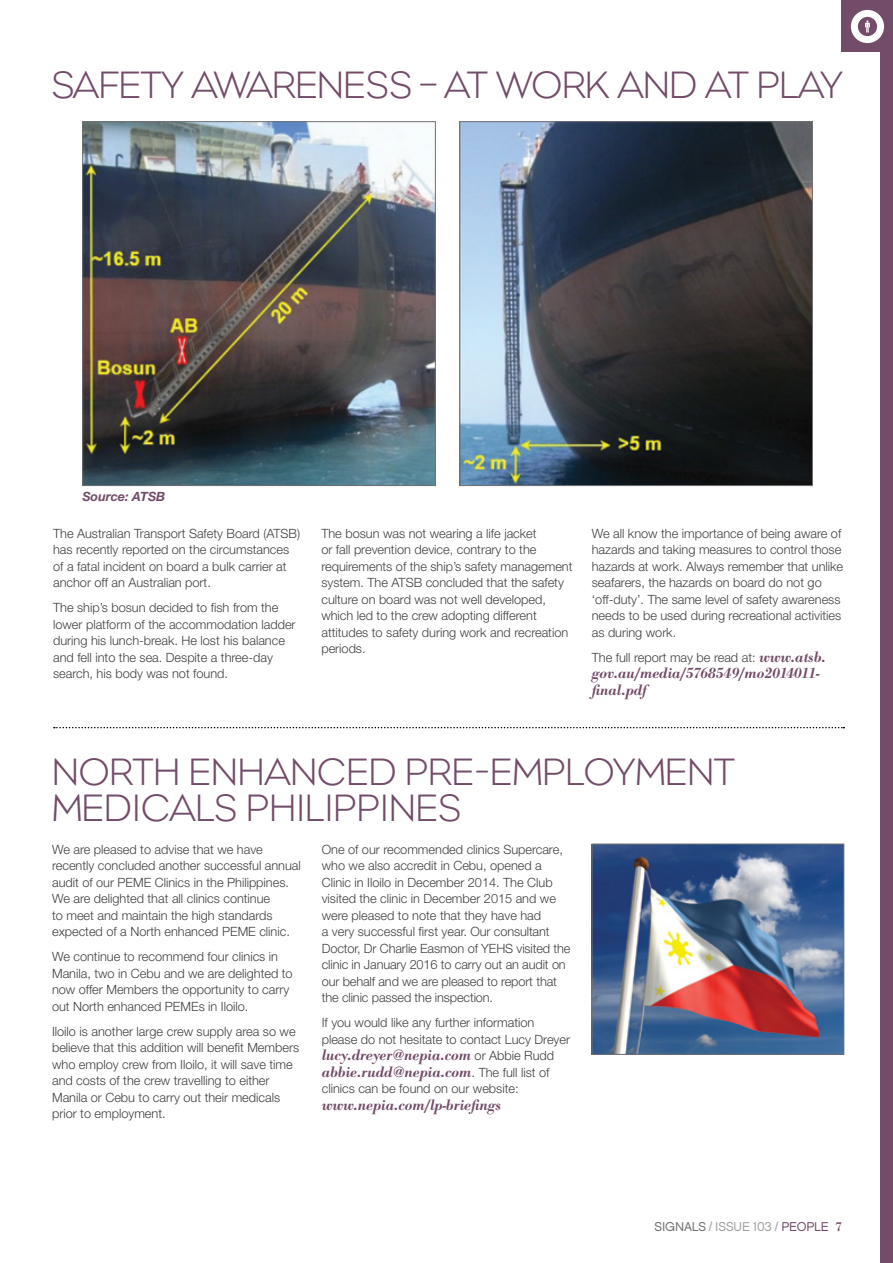
<style>
.page{position:relative;width:893px;height:1263px;background:#fff}
.page>*{position:absolute;margin:0;border:0;box-sizing:border-box;transform-origin:0 0}
.t1{font:300 39px/36px "Eagle";color:#724c68}
.t2{font:italic 600 15.75px/16.5px "Bodoni Antiqua T";color:#724c68}
.t3{font:300 12.75px/16.5px "Helvetica Neue";color:#414042}
.t4{font:12.75px "Chalet London Nineteen Sixty";letter-spacing:-.015em;color:#a1a1a4}
.t5{font:italic 700 12.75px "Helvetica Neue";color:#724c68}
.s1{font-family:"Bodoni Antiqua T";font-weight:600;font-style:italic;font-size:15.75px;color:#724c68}
.s2{font-family:"Helvetica Neue";font-weight:300;font-style:normal;font-size:12.75px;color:#414042}
.s3{color:#717073}
.s4{color:#724c68}
.s5{font-family:"Bodoni Antiqua T";font-weight:600;font-size:13.5px;color:#724c68}
</style>
<div class="page">
<svg style="left:54px;top:727px;width:790px;height:1px"></svg>
<img style="left:84px;top:123px;width:350px;height:361px">
<div style="left:82px;top:121px;width:354px;height:365px;border:1px solid #717073"></div>
<img style="left:461px;top:123px;width:350px;height:361px">
<div style="left:459px;top:121px;width:354px;height:365px;border:1px solid #717073"></div>
<img style="left:594px;top:846px;width:248px;height:207px">
<div style="left:592px;top:844px;width:252px;height:211px;border:1px solid #717073"></div>
<div style="left:880px;top:0;width:13px;height:1263px;background:#724c68"></div>
<div style="left:842px;top:0;width:51px;height:51px;background:#724c68"></div>
<div style="left:851px;top:10px;width:33px;height:33px;border:7px solid #fff;border-radius:50%"></div>
<svg style="left:865px;top:20px;width:5px;height:13px"></svg>
<h1 class="t1" style="left:51px;top:67px;width:793px">SAFETY AWARENESS – AT WORK AND AT PLAY</h1>
<p class="t5" style="left:82px;top:489px;width:85px">Source: ATSB</p>
<p class="t3" style="left:53px;top:525px;width:249px">The Australian Transport Safety Board (ATSB) has recently reported on the circumstances of a fatal incident on board a bulk carrier at anchor off an Australian port.</p>
<p class="t3" style="left:53px;top:599px;width:244px">The ship’s bosun decided to fish from the lower platform of the accommodation ladder during his lunch-break. He lost his balance and fell into the sea. Despite a three-day search, his body was not found.</p>
<p class="t3" style="left:321px;top:525px;width:253px">The bosun was not wearing a life jacket<br>or fall prevention device, contrary to the requirements of the ship’s safety management system. The ATSB concluded that the safety culture on board was not well developed, which led to the crew adopting different attitudes to safety during work and recreation periods.</p>
<p class="t3" style="left:592px;top:525px;width:253px">We all know the importance of being aware of hazards and taking measures to control those hazards at work. Always remember that unlike seafarers, the hazards on board do not go ‘off-duty’. The same level of safety awareness needs to be used during recreational activities as during work.</p>
<p class="t3" style="left:592px;top:649px;width:236px">The full report may be read at: <span class="s1">www.atsb.</span></p>
<p class="t2" style="left:592px;top:665px;width:229px">gov.au/media/5768549/mo2014011- final.pdf</p>
<h1 class="t1" style="left:52px;top:754px;width:684px">NORTH ENHANCED PRE-EMPLOYMENT<br>MEDICALS PHILIPPINES</h1>
<p class="t3" style="left:52px;top:841px;width:250px">We are pleased to advise that we have recently concluded another successful annual audit of our PEME Clinics in the Philippines.<br>We are delighted that all clinics continue<br>to meet and maintain the high standards expected of a North enhanced PEME clinic.</p>
<p class="t3" style="left:52px;top:948px;width:242px">We continue to recommend four clinics in Manila, two in Cebu and we are delighted to now offer Members the opportunity to carry out North enhanced PEMEs in Iloilo.</p>
<p class="t3" style="left:52px;top:1023px;width:249px">Iloilo is another large crew supply area so we believe that this addition will benefit Members who employ crew from Iloilo, it will save time and costs of the crew travelling to either Manila or Cebu to carry out their medicals prior to employment.</p>
<p class="t3" style="left:322px;top:841px;width:250px">One of our recommended clinics Supercare, who we also accredit in Cebu, opened a Clinic in Iloilo in December 2014. The Club visited the clinic in December 2015 and we were pleased to note that they have had<br>a very successful first year. Our consultant Doctor, Dr Charlie Easmon of YEHS visited the clinic in January 2016 to carry out an audit on our behalf and we are pleased to report that the clinic passed the inspection.</p>
<p class="t3" style="left:322px;top:1014px;width:250px">If you would like any further information please do not hesitate to contact Lucy Dreyer</p>
<p class="t2" style="left:322px;top:1047px;width:234px">lucy.dreyer@nepia.com <span class="s2">or Abbie Rudd </span>abbie.rudd@nepia.com<span class="s2">. The full list of</span></p>
<p class="t3" style="left:322px;top:1080px;width:198px">clinics can be found on our website:</p>
<p class="t2" style="left:322px;top:1097px;width:181px">www.nepia.com/lp-briefings</p>
<p class="t4" style="left:655px;top:1219px;width:189px"><span class="s3">SIGNALS</span> / ISSUE 103 / <span class="s4">PEOPLE</span> <span class="s5">7</span></p>
</div>
